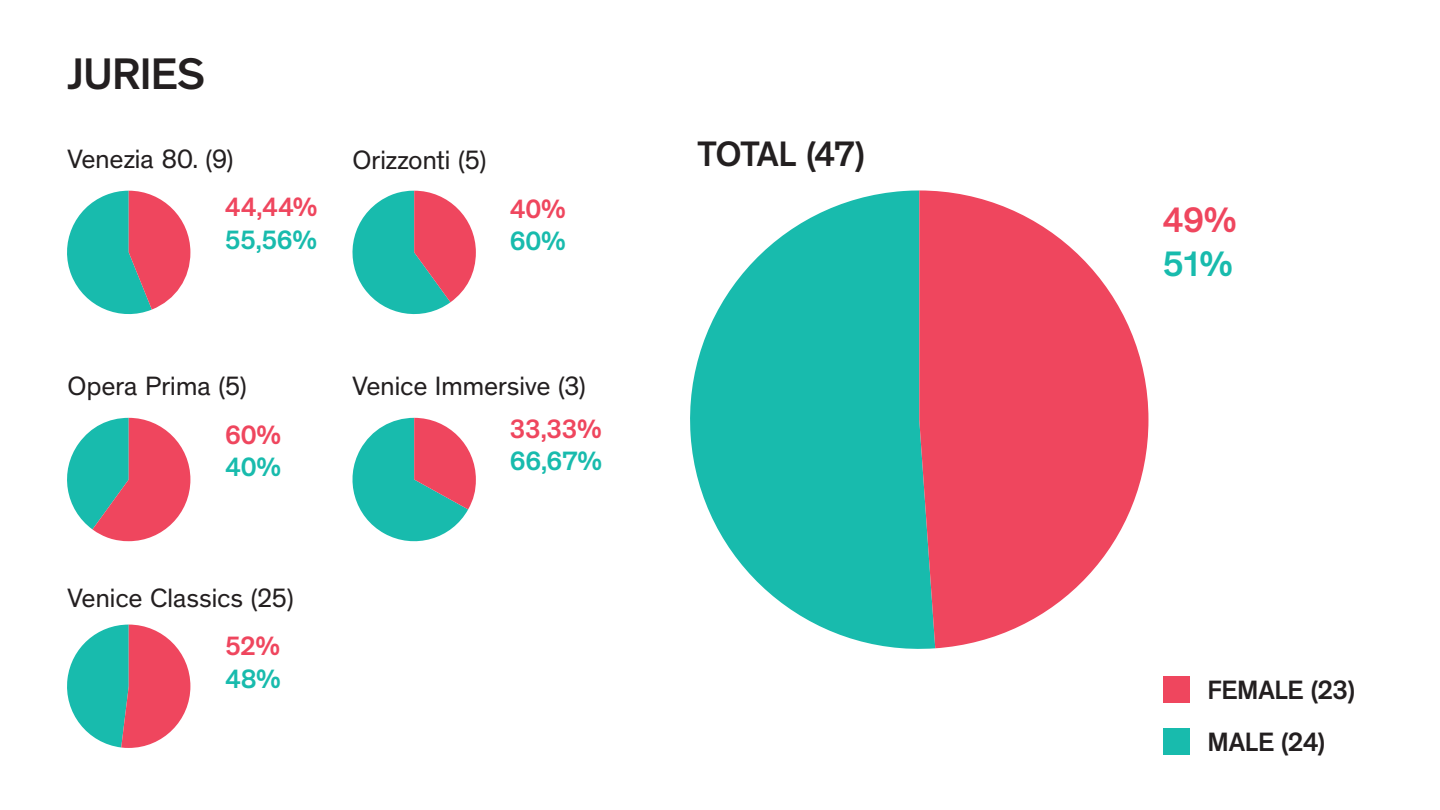
<style>
.page{position:relative;width:1440px;height:810px;background:#fff}
.page>*{position:absolute;margin:0;border:0;box-sizing:border-box;transform-origin:0 0}
.t1{font:500 45px "Theinhardt";letter-spacing:-.01em;color:#231f20}
.t2{font:500 36px "Theinhardt";letter-spacing:-.03em;color:#231f20}
.t3{font:500 36px "Theinhardt";color:#ef465e}
.t4{font:500 36px "Theinhardt";color:#18bbad}
.t5{font:27px "Theinhardt";letter-spacing:-.01em;color:#231f20}
.t6{font:500 27px "Theinhardt";letter-spacing:-.005em;color:#ef465e}
.t7{font:500 27px "Theinhardt";letter-spacing:-.01em;color:#18bbad}
.t8{font:500 27px "Theinhardt";letter-spacing:-.01em;color:#231f20}
</style>
<div class="page">
<div style="left:1163px;top:728px;width:27px;height:27px;background:#18bbad"></div>
<div style="left:1163px;top:676px;width:27px;height:27px;background:#ef465e"></div>
<svg style="left:67px;top:191px;width:123px;height:124px"></svg>
<svg style="left:67px;top:418px;width:123px;height:123px"></svg>
<svg style="left:67px;top:625px;width:123px;height:123px"></svg>
<svg style="left:352px;top:191px;width:124px;height:124px"></svg>
<svg style="left:352px;top:418px;width:124px;height:124px"></svg>
<svg style="left:690px;top:190px;width:245px;height:459px;fill:#18bbad"></svg>
<svg style="left:919px;top:190px;width:229px;height:458px;fill:#ef465e"></svg>
<h1 class="t1" style="left:67px;top:48px;width:139px">JURIES</h1>
<p class="t5" style="left:67px;top:143px;width:168px">Venezia 80. (9)</p>
<p class="t5" style="left:352px;top:144px;width:136px">Orizzonti (5)</p>
<p class="t6" style="left:225px;top:191px;width:94px">44,44%</p>
<p class="t7" style="left:225px;top:224px;width:94px">55,56%</p>
<p class="t6" style="left:510px;top:193px;width:58px">40%</p>
<p class="t7" style="left:510px;top:225px;width:58px">60%</p>
<p class="t5" style="left:68px;top:371px;width:181px">Opera Prima (5)</p>
<p class="t6" style="left:225px;top:419px;width:58px">60%</p>
<p class="t7" style="left:225px;top:451px;width:58px">40%</p>
<p class="t5" style="left:68px;top:582px;width:228px">Venice Classics (25)</p>
<p class="t6" style="left:225px;top:630px;width:57px">52%</p>
<p class="t7" style="left:225px;top:662px;width:57px">48%</p>
<p class="t5" style="left:352px;top:371px;width:235px">Venice Immersive (3)</p>
<p class="t6" style="left:510px;top:413px;width:94px">33,33%</p>
<p class="t7" style="left:510px;top:445px;width:94px">66,67%</p>
<h2 class="t2" style="left:697px;top:132px;width:169px">TOTAL (47)</h2>
<h2 class="t3" style="left:1163px;top:199px;width:76px">49%</h2>
<h2 class="t4" style="left:1163px;top:242px;width:72px">51%</h2>
<p class="t8" style="left:1208px;top:674px;width:149px">FEMALE (23)</p>
<p class="t8" style="left:1208px;top:726px;width:120px">MALE (24)</p>
</div>
